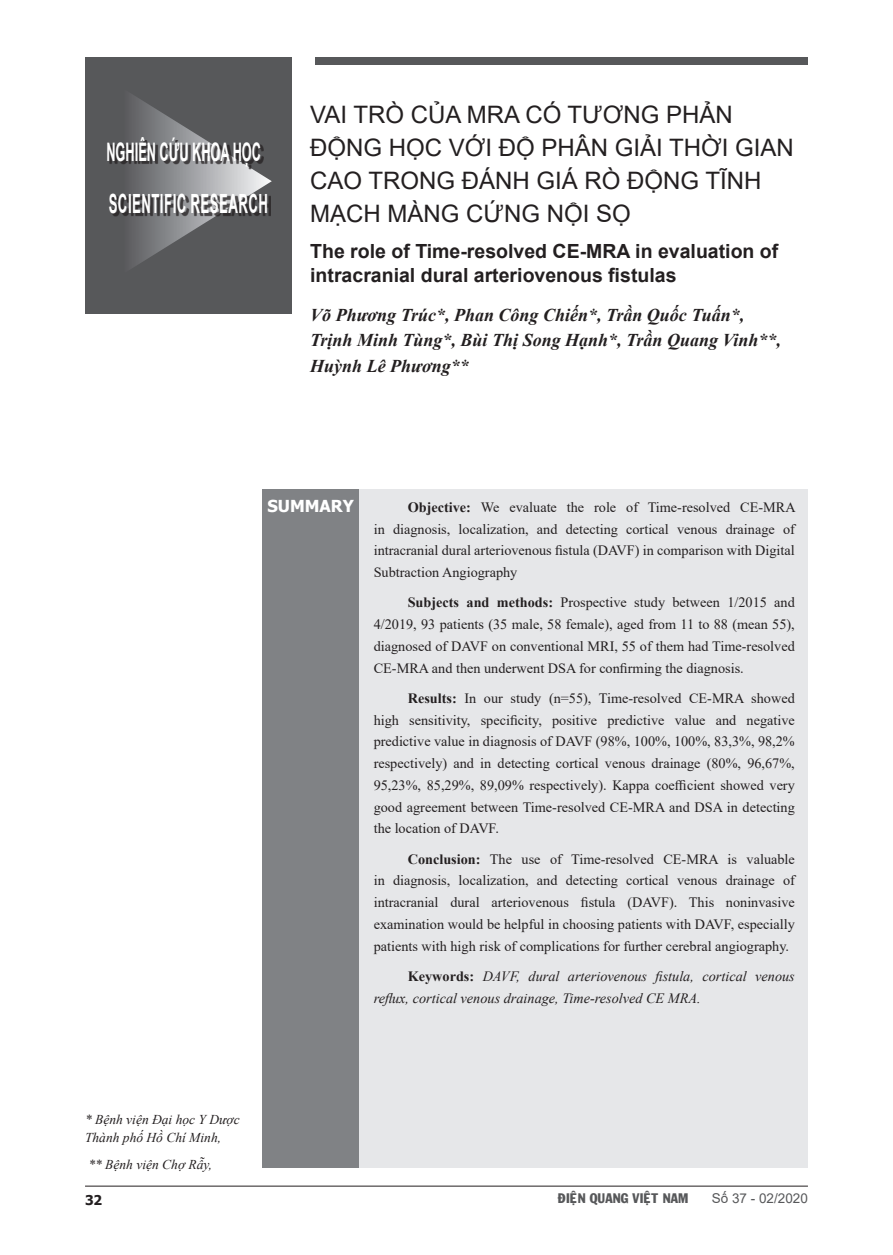
<style>
.page{position:relative;width:893px;height:1255px;background:#fff}
.page>*{position:absolute;margin:0;border:0;box-sizing:border-box;transform-origin:0 0}
.t1{font:700 26.4px "Arial";letter-spacing:.035em;color:#fff;scale:.5 1}
.t2{font:700 25.5px "Arial";color:#fff;scale:.5 1}
.t3{font:24px/33px "Arial";color:#231f20}
.t4{font:700 19.5px "Arial";color:#231f20}
.t5{font:italic 700 18px/25.5px "Times New Roman";color:#231f20}
.t6{font:700 16.5px "Tahoma";color:#fff}
.t7{font:14.25px/21.8px "Times New Roman";color:#231f20;text-align:justify}
.t8{font:italic 14.25px/21.8px "Times New Roman";color:#231f20}
.t9{font:italic 13.5px/18px "Times New Roman";color:#231f20}
.t10{font:13.5px "VNI Franko";color:#57585a}
.t11{font:13.5px "Arial";color:#57585a}
.t12{font:700 13.5px "Tahoma";color:#231f20}
.s1{font-weight:700}
.s2{font-weight:700;font-style:normal}
</style>
<div class="page">
<hr style="left:85px;top:1185px;width:723px;height:1px;background:#231f20">
<div style="left:85px;top:57px;width:207px;height:256px;background:#57585a"></div>
<svg style="left:132px;top:95px;width:140px;height:173px"></svg>
<div style="left:110px;top:140px;width:154px;height:30px;background:#231f20;opacity:.75"></div>
<div style="left:111px;top:195px;width:160px;height:21px;background:#231f20;opacity:.75"></div>
<div style="left:316px;top:57px;width:492px;height:8px;background:#57585a"></div>
<div style="left:263px;top:489px;width:545px;height:678px;background:#e6e7e9"></div>
<div style="left:262px;top:489px;width:96px;height:678px;background:#808285"></div>
<p class="t2" style="left:106px;top:134px;width:311px">NGHIÊN CỨU KHOA HỌC</p>
<p class="t1" style="left:109px;top:185px;width:320px">SCIENTIFIC RESEARCH</p>
<p class="t3" style="left:310px;top:98px;width:485px">VAI TRÒ CỦA MRA CÓ TƯƠNG PHẢN<br>ĐỘNG HỌC VỚI ĐỘ PHÂN GIẢI THỜI GIAN<br>CAO TRONG ĐÁNH GIÁ RÒ ĐỘNG TĨNH<br>MẠCH MÀNG CỨNG NỘI SỌ</p>
<p class="t4" style="left:310px;top:238px;width:470px">The role of Time-resolved CE-MRA in evaluation of</p>
<p class="t4" style="left:310px;top:262px;width:368px">intracranial dural arteriovenous fistulas</p>
<p class="t5" style="left:310px;top:301px;width:436px">Võ Phương Trúc*, Phan Công Chiến*, Trần Quốc Tuấn*,</p>
<p class="t5" style="left:310px;top:327px;width:472px">Trịnh Minh Tùng*, Bùi Thị Song Hạnh*, Trần Quang Vinh**,<br>Huỳnh Lê Phương**</p>
<p class="t6" style="left:267px;top:495px;width:88px">SUMMARY</p>
<p class="t7" style="left:374px;top:495px;width:423px;text-indent:34px"><span class="s1">Objective:</span> We evaluate the role of Time-resolved CE-MRA in diagnosis, localization, and detecting cortical venous drainage of intracranial dural arteriovenous fistula (DAVF) in comparison with Digital Subtraction Angiography</p>
<p class="t7" style="left:374px;top:591px;width:423px;text-indent:34px"><span class="s1">Subjects and methods:</span> Prospective study between 1/2015 and 4/2019, 93 patients (35 male, 58 female), aged from 11 to 88 (mean 55), diagnosed of DAVF on conventional MRI, 55 of them had Time-resolved CE-MRA and then underwent DSA for confirming the diagnosis.</p>
<p class="t7" style="left:374px;top:686px;width:423px;text-indent:34px"><span class="s1">Results:</span> In our study (n=55), Time-resolved CE-MRA showed high sensitivity, specificity, positive predictive value and negative predictive value in diagnosis of DAVF (98%, 100%, 100%, 83,3%, 98,2% respectively) and in detecting cortical venous drainage (80%, 96,67%, 95,23%, 85,29%, 89,09% respectively). Kappa coefficient showed very good agreement between Time-resolved CE-MRA and DSA in detecting the location of DAVF.</p>
<p class="t7" style="left:374px;top:847px;width:423px;text-indent:34px"><span class="s1">Conclusion:</span> The use of Time-resolved CE-MRA is valuable in diagnosis, localization, and detecting cortical venous drainage of intracranial dural arteriovenous fistula (DAVF). This noninvasive examination would be helpful in choosing patients with DAVF, especially patients with high risk of complications for further cerebral angiography.</p>
<p class="t8" style="left:374px;top:965px;width:423px;text-indent:34px"><span class="s2">Keywords:</span> DAVF, dural arteriovenous fistula, cortical venous reflux, cortical venous drainage, Time-resolved CE MRA.</p>
<p class="t9" style="left:85px;top:1110px;width:156px">* Bệnh viện Đại học Y Dược<br>Thành phố Hồ Chí Minh,</p>
<p class="t9" style="left:88px;top:1154px;width:125px">** Bệnh viện Chợ Rẫy,</p>
<p class="t12" style="left:85px;top:1190px;width:19px">32</p>
<p class="t10" style="left:558px;top:1187px;width:132px">ÑIEÄN QUANG VIEÄT NAM</p>
<p class="t11" style="left:712px;top:1188px;width:98px">Số 37 - 02/2020</p>
</div>
